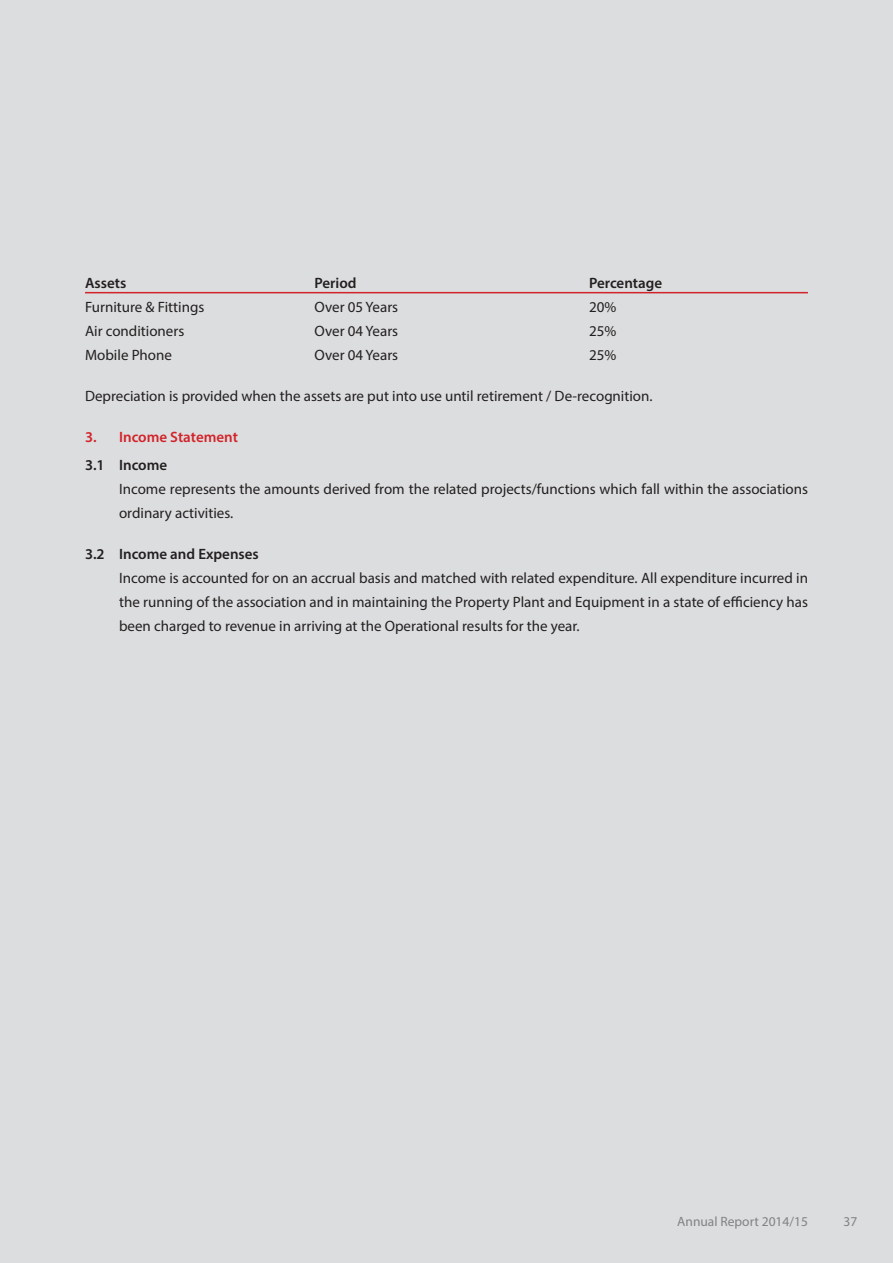
<style>
.page{position:relative;width:893px;height:1263px;background:#dcddde}
.page>*{position:absolute;margin:0;border:0;box-sizing:border-box;transform-origin:0 0}
.t1{font:15px/24px "Myriad Pro";color:#231f20}
.t2{font:600 15px "Myriad Pro";color:#231f20}
.t3{font:600 15px "Myriad Pro";color:#d2232a}
.t4{font:13.5px "Myriad Pro";color:#808285}
</style>
<div class="page">
<hr style="left:85px;top:292px;width:723px;height:1px;background:#d2232a">
<p class="t2" style="left:85px;top:273px;width:43px">Assets</p>
<p class="t2" style="left:315px;top:273px;width:44px">Period</p>
<p class="t2" style="left:589px;top:273px;width:75px">Percentage</p>
<p class="t1" style="left:85px;top:294px;width:121px">Furniture &amp; Fittings</p>
<p class="t1" style="left:315px;top:294px;width:85px">Over 05 Years</p>
<p class="t1" style="left:589px;top:294px;width:29px">20%</p>
<p class="t1" style="left:85px;top:318px;width:101px">Air conditioners</p>
<p class="t1" style="left:315px;top:318px;width:85px">Over 04 Years</p>
<p class="t1" style="left:589px;top:318px;width:29px">25%</p>
<p class="t1" style="left:85px;top:342px;width:88px">Mobile Phone</p>
<p class="t1" style="left:315px;top:342px;width:85px">Over 04 Years</p>
<p class="t1" style="left:589px;top:342px;width:29px">25%</p>
<p class="t1" style="left:85px;top:383px;width:569px">Depreciation is provided when the assets are put into use until retirement / De-recognition.</p>
<p class="t3" style="left:85px;top:427px;width:154px">3. Income Statement</p>
<p class="t2" style="left:85px;top:455px;width:84px">3.1 Income</p>
<p class="t1" style="left:119px;top:477px;width:690px">Income represents the amounts derived from the related projects/functions which fall within the associations ordinary activities.</p>
<p class="t2" style="left:85px;top:544px;width:175px">3.2 Income and Expenses</p>
<p class="t1" style="left:119px;top:566px;width:690px;text-align:justify">Income is accounted for on an accrual basis and matched with related expenditure. All expenditure incurred in the running of the association and in maintaining the Property Plant and Equipment in a state of efficiency has been charged to revenue in arriving at the Operational results for the year.</p>
<p class="t4" style="left:677px;top:1213px;width:132px">Annual Report 2014/15</p>
<p class="t4" style="left:843px;top:1213px;width:15px">37</p>
</div>
